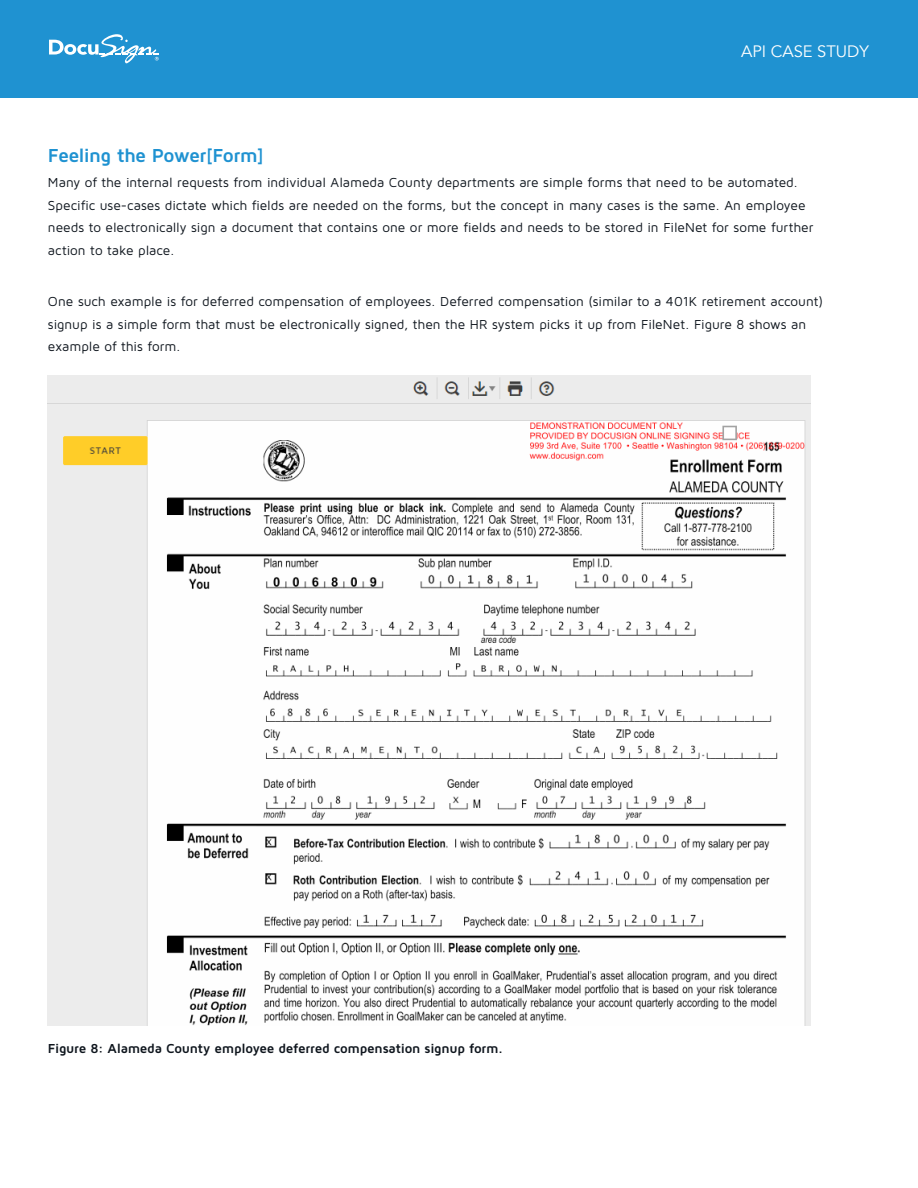
<style>
.page{position:relative;width:918px;height:1188px;background:#fff}
.page>*{position:absolute;margin:0;border:0;box-sizing:border-box;transform-origin:0 0}
.Paragraph_Style__2_c{font:700 19.5px "Maven Pro";letter-spacing:-.035em;color:#1f92d1}
.Eyebrow{font:16.5px "Avenir";color:#fff}
.Paragraph_Style__2_c-2{font:13.5px/22.5px "Maven Pro";color:#0e151d}
.Paragraph_Style__2_c-3{font:700 13.5px "Maven Pro";letter-spacing:-.02em;color:#0e151d}
</style>
<div class="page">
<div style="left:0;top:0;width:918px;height:98px;background:#1f92d1"></div>
<svg style="left:49px;top:34px;width:110px;height:30px"></svg>
<img style="left:48px;top:376px;width:763px;height:650px">
<p class="Eyebrow" style="left:741px;top:42px;width:129px">API CASE STUDY</p>
<p class="Paragraph_Style__2_c" style="left:48px;top:143px;width:218px">Feeling the Power[Form]</p>
<p class="Paragraph_Style__2_c-2" style="left:48px;top:171px;width:767px">Many of the internal requests from individual Alameda County departments are simple forms that need to be automated.<br>Specific use-cases dictate which fields are needed on the forms, but the concept in many cases is the same. An employee needs to electronically sign a document that contains one or more fields and needs to be stored in FileNet for some further action to take place.</p>
<p class="Paragraph_Style__2_c-2" style="left:48px;top:290px;width:777px">One such example is for deferred compensation of employees. Deferred compensation (similar to a 401K retirement account) signup is a simple form that must be electronically signed, then the HR system picks it up from FileNet. Figure 8 shows an example of this form.</p>
<p class="Paragraph_Style__2_c-3" style="left:48px;top:1039px;width:457px">Figure 8: Alameda County employee deferred compensation signup form.</p>
</div>
